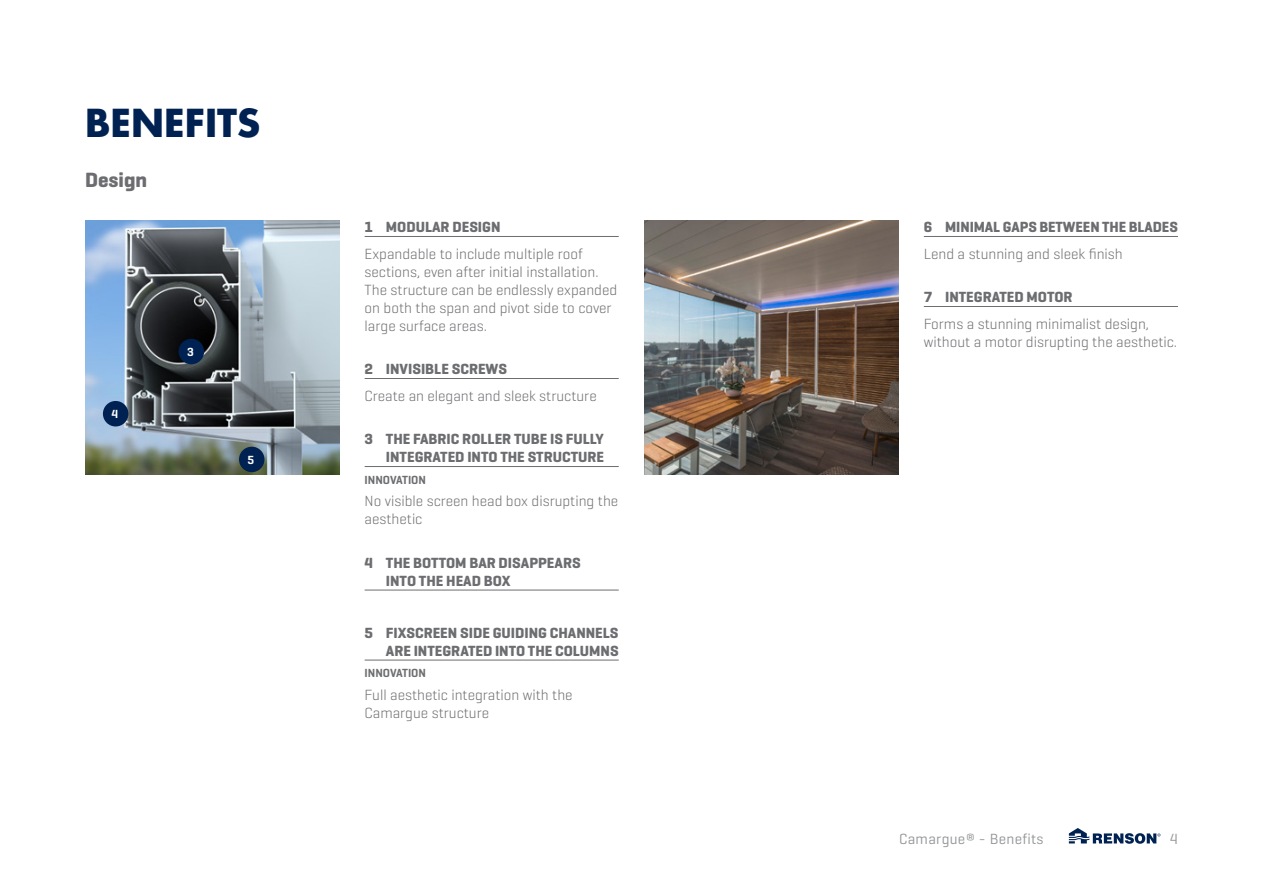
<style>
.page{position:relative;width:1263px;height:893px;background:#fff}
.page>*{position:absolute;margin:0;border:0;box-sizing:border-box;transform-origin:0 0}
.t1{font:700 37.5px "Futura Std";color:#002252}
.t2{font:700 21px "Geogrotesque";color:#6c6d70}
.USP_Body{font:300 15px/18px "Geogrotesque";color:#6c6d70}
.t3{font:700 15px/18px "Geogrotesque";color:#6c6d70;text-align:right}
.t4{font:15px "Geogrotesque";letter-spacing:.02em;color:#939598}
.USP_Patented{font:600 12px "Geogrotesque";color:#6c6d70}
.USP_Numbers{font:600 12px "Geogrotesque";color:#fff}
</style>
<div class="page">
<svg style="left:1069px;top:828px;width:91px;height:16px"></svg>
<img style="left:85px;top:221px;width:254px;height:254px">
<img style="left:644px;top:221px;width:254px;height:254px">
<div style="left:179px;top:339px;width:25px;height:25px;background:#002252;border-radius:50%"></div>
<div style="left:103px;top:401px;width:25px;height:25px;background:#002252;border-radius:50%"></div>
<div style="left:239px;top:447px;width:25px;height:25px;background:#002252;border-radius:50%"></div>
<hr style="left:365px;top:236px;width:254px;height:1px;background:#6c6d70">
<hr style="left:365px;top:378px;width:254px;height:1px;background:#6c6d70">
<hr style="left:365px;top:466px;width:254px;height:1px;background:#6c6d70">
<hr style="left:365px;top:590px;width:254px;height:1px;background:#6c6d70">
<hr style="left:365px;top:660px;width:254px;height:1px;background:#6c6d70">
<hr style="left:924px;top:236px;width:254px;height:1px;background:#6c6d70">
<hr style="left:924px;top:306px;width:254px;height:1px;background:#6c6d70">
<h1 class="t1" style="left:85px;top:98px;width:177px">BENEFITS</h1>
<h2 class="t2" style="left:85px;top:167px;width:64px">Design</h2>
<p class="USP_Numbers" style="left:112px;top:407px;width:8px">4</p>
<p class="USP_Numbers" style="left:187px;top:344px;width:8px">3</p>
<p class="USP_Numbers" style="left:248px;top:452px;width:8px">5</p>
<p class="t3" style="left:365px;top:218px;width:137px">1 MODULAR DESIGN</p>
<p class="USP_Body" style="left:365px;top:244px;width:254px">Expandable to include multiple roof sections, even after initial installation.<br>The structure can be endlessly expanded on both the span and pivot side to cover large surface areas.</p>
<p class="t3" style="left:365px;top:360px;width:144px">2 INVISIBLE SCREWS</p>
<p class="USP_Body" style="left:365px;top:386px;width:234px">Create an elegant and sleek structure</p>
<p class="t3" style="left:365px;top:430px;width:241px">3 THE FABRIC ROLLER TUBE IS FULLY<br>INTEGRATED INTO THE STRUCTURE</p>
<p class="USP_Patented" style="left:365px;top:472px;width:63px">INNOVATION</p>
<p class="USP_Body" style="left:365px;top:491px;width:255px">No visible screen head box disrupting the aesthetic</p>
<p class="t3" style="left:386px;top:553px;width:196px;text-align:left;text-indent:-21px">4 THE BOTTOM BAR DISAPPEARS<br>INTO THE HEAD BOX</p>
<p class="t3" style="left:365px;top:623px;width:256px">5 FIXSCREEN SIDE GUIDING CHANNELS<br>ARE INTEGRATED INTO THE COLUMNS</p>
<p class="USP_Patented" style="left:365px;top:666px;width:63px">INNOVATION</p>
<p class="USP_Body" style="left:365px;top:685px;width:209px">Full aesthetic integration with the<br>Camargue structure</p>
<p class="t3" style="left:924px;top:218px;width:255px">6 MINIMAL GAPS BETWEEN THE BLADES</p>
<p class="USP_Body" style="left:924px;top:244px;width:200px">Lend a stunning and sleek finish</p>
<p class="t3" style="left:924px;top:288px;width:150px">7 INTEGRATED MOTOR</p>
<p class="USP_Body" style="left:924px;top:314px;width:255px">Forms a stunning minimalist design, without a motor disrupting the aesthetic.</p>
<p class="t4" style="left:899px;top:829px;width:146px">Camargue® - Benefits</p>
<p class="t4" style="left:1170px;top:829px;width:10px">4</p>
</div>
